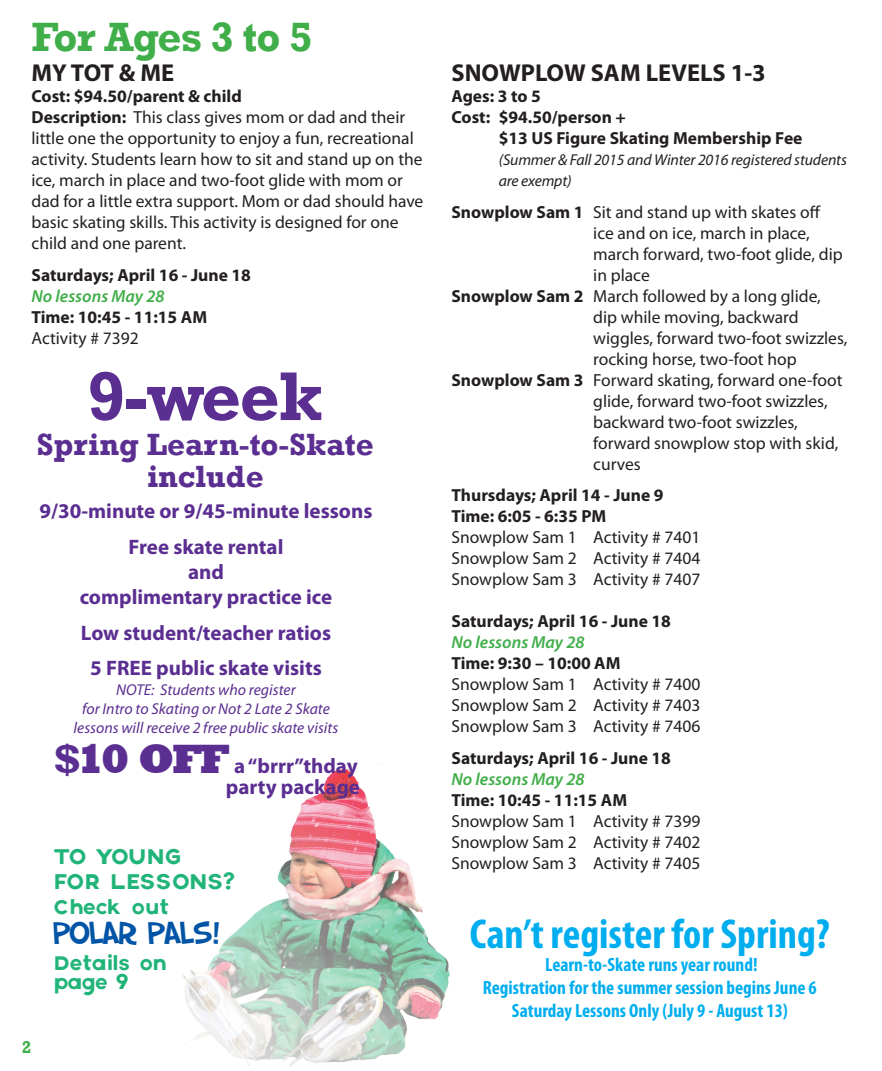
<style>
.page{position:relative;width:882px;height:1071px;background:#fff}
.page>*{position:absolute;margin:0;border:0;box-sizing:border-box;transform-origin:0 0}
.t1{font:700 70px "Rockwell";color:#5b2e91}
.t2{font:700 condensed 42px "Myriad Pro";color:#00aeef}
.t3{font:700 42px "Rockwell";letter-spacing:-.02em;color:#40ae49}
.t4{font:33.25px "SF Slapstick Comic";color:#0154a6}
.t5{font:700 31.5px/31.5px "Rockwell";color:#5b2e91;text-align:center}
.t6{font:700 24.5px "Myriad Pro";color:#231f20}
.t7{font:22.75px/25.2px "Axis";color:#21b479}
.t8{font:700 21px/35.7px "Myriad Pro";color:#5b2e91;text-align:center}
.t9{font:21px/19.2px "Axis";color:#21b479}
.t10{font:700 condensed 19.25px/23.1px "Myriad Pro";color:#00aeef;text-align:center}
.t11{font:17.5px/21px "Myriad Pro";color:#231f20;text-align:justify}
.t12{font:700 17.5px/21px "Myriad Pro";color:#231f20}
.t13{font:italic 600 17.5px "Myriad Pro";color:#40ae49}
.t14{font:700 17.5px "Rockwell";color:#40ae49}
.t15{font:italic 15.75px/19.2px "Myriad Pro";color:#5b2e91;text-align:center}
.t16{font:italic 15.75px/21px "Myriad Pro";letter-spacing:-.01em;color:#231f20}
.s1{font-weight:700}
.s2{font-family:"Rockwell";font-weight:800;font-size:42px}
</style>
<div class="page">
<img style="left:183px;top:769px;width:267px;height:298px">
<h2 class="t3" style="left:32px;top:12px;width:283px">For Ages 3 to 5</h2>
<h3 class="t6" style="left:32px;top:57px;width:144px">MY TOT &amp; ME</h3>
<p class="t11" style="left:32px;top:86px;width:393px;text-align:left"><span class="s1">Cost: $94.50/parent &amp; child<br>Description:</span> This class gives mom or dad and their little one the opportunity to enjoy a fun, recreational activity. Students learn how to sit and stand up on the ice, march in place and two-foot glide with mom or dad for a little extra support. Mom or dad should have basic skating skills. This activity is designed for one child and one parent.</p>
<p class="t12" style="left:32px;top:264px;width:221px">Saturdays; April 16 - June 18</p>
<p class="t13" style="left:32px;top:285px;width:135px">No lessons May 28</p>
<p class="t12" style="left:32px;top:306px;width:177px">Time: 10:45 - 11:15 AM</p>
<p class="t11" style="left:32px;top:327px;width:109px">Activity # 7392</p>
<h1 class="t1" style="left:87px;top:354px;width:238px">9-week</h1>
<h3 class="t5" style="left:37px;top:429px;width:338px">Spring Learn-to-Skate include</h3>
<p class="t8" style="left:40px;top:492px;width:334px">9/30-minute or 9/45-minute lessons<br>Free skate rental</p>
<p class="t8" style="left:80px;top:558px;width:254px;line-height:25.2px">and<br>complimentary practice ice</p>
<p class="t8" style="left:81px;top:614px;width:252px">Low student/teacher ratios<br>5 FREE public skate visits</p>
<p class="t15" style="left:74px;top:679px;width:266px">NOTE: Students who register<br>for Intro to Skating or Not 2 Late 2 Skate lessons will receive 2 free public skate visits</p>
<p class="t8" style="left:54px;top:755px;width:307px;line-height:21px;text-align:right"><span class="s2">$10 OFF</span> a “brrr”thday party package</p>
<p class="t14" style="left:22px;top:1037px;width:11px">2</p>
<h3 class="t7" style="left:53px;top:844px;width:183px">TO YOUNG<br>FOR LESSONS?</h3>
<p class="t9" style="left:53px;top:898px;width:117px">CHECK OUT</p>
<h3 class="t4" style="left:53px;top:913px;width:169px">POLAR PALS!</h3>
<p class="t9" style="left:53px;top:954px;width:114px">DETAILS ON<br>PAGE 9</p>
<h3 class="t6" style="left:452px;top:57px;width:316px">SNOWPLOW SAM LEVELS 1-3</h3>
<p class="t12" style="left:452px;top:85px;width:91px">Ages: 3 to 5</p>
<p class="t12" style="left:452px;top:106px;width:176px">Cost: $94.50/person +</p>
<p class="t12" style="left:499px;top:127px;width:305px">$13 US Figure Skating Membership Fee</p>
<p class="t16" style="left:499px;top:149px;width:350px">(Summer &amp; Fall 2015 and Winter 2016 registered students are exempt)</p>
<p class="t11" style="left:452px;top:201px;width:371px"><span class="s1">Snowplow Sam 1</span> Sit and stand up with skates off</p>
<p class="t11" style="left:593px;top:222px;width:218px">ice and on ice, march in place,</p>
<p class="t11" style="left:593px;top:243px;width:251px">march forward, two-foot glide, dip</p>
<p class="t11" style="left:593px;top:264px;width:58px">in place</p>
<p class="t11" style="left:452px;top:285px;width:371px"><span class="s1">Snowplow Sam 2</span> March followed by a long glide,</p>
<p class="t11" style="left:593px;top:306px;width:207px">dip while moving, backward</p>
<p class="t11" style="left:593px;top:327px;width:256px">wiggles, forward two-foot swizzles,</p>
<p class="t11" style="left:593px;top:348px;width:205px">rocking horse, two-foot hop</p>
<p class="t11" style="left:452px;top:369px;width:393px"><span class="s1">Snowplow Sam 3</span> Forward skating, forward one-foot</p>
<p class="t11" style="left:593px;top:390px;width:236px">glide, forward two-foot swizzles,</p>
<p class="t11" style="left:593px;top:411px;width:206px">backward two-foot swizzles,</p>
<p class="t11" style="left:593px;top:432px;width:247px">forward snowplow stop with skid,</p>
<p class="t11" style="left:593px;top:453px;width:49px">curves</p>
<p class="t12" style="left:452px;top:484px;width:213px">Thursdays; April 14 - June 9<br>Time: 6:05 - 6:35 PM</p>
<p class="t11" style="left:452px;top:527px;width:250px">Snowplow Sam 1 Activity # 7401<br>Snowplow Sam 2 Activity # 7404<br>Snowplow Sam 3 Activity # 7407</p>
<p class="t12" style="left:452px;top:610px;width:221px">Saturdays; April 16 - June 18</p>
<p class="t13" style="left:452px;top:631px;width:135px">No lessons May 28</p>
<p class="t12" style="left:452px;top:652px;width:171px">Time: 9:30 – 10:00 AM</p>
<p class="t11" style="left:452px;top:674px;width:250px">Snowplow Sam 1 Activity # 7400<br>Snowplow Sam 2 Activity # 7403<br>Snowplow Sam 3 Activity # 7406</p>
<p class="t12" style="left:452px;top:747px;width:221px">Saturdays; April 16 - June 18</p>
<p class="t13" style="left:452px;top:768px;width:135px">No lessons May 28</p>
<p class="t12" style="left:452px;top:789px;width:177px">Time: 10:45 - 11:15 AM</p>
<p class="t11" style="left:452px;top:810px;width:250px">Snowplow Sam 1 Activity # 7399<br>Snowplow Sam 2 Activity # 7402<br>Snowplow Sam 3 Activity # 7405</p>
<h2 class="t2" style="left:470px;top:907px;width:361px">Can’t register for Spring?</h2>
<p class="t10" style="left:483px;top:952px;width:335px">Learn-to-Skate runs year round!<br>Registration for the summer session begins June 6<br>Saturday Lessons Only (July 9 - August 13)</p>
</div>
